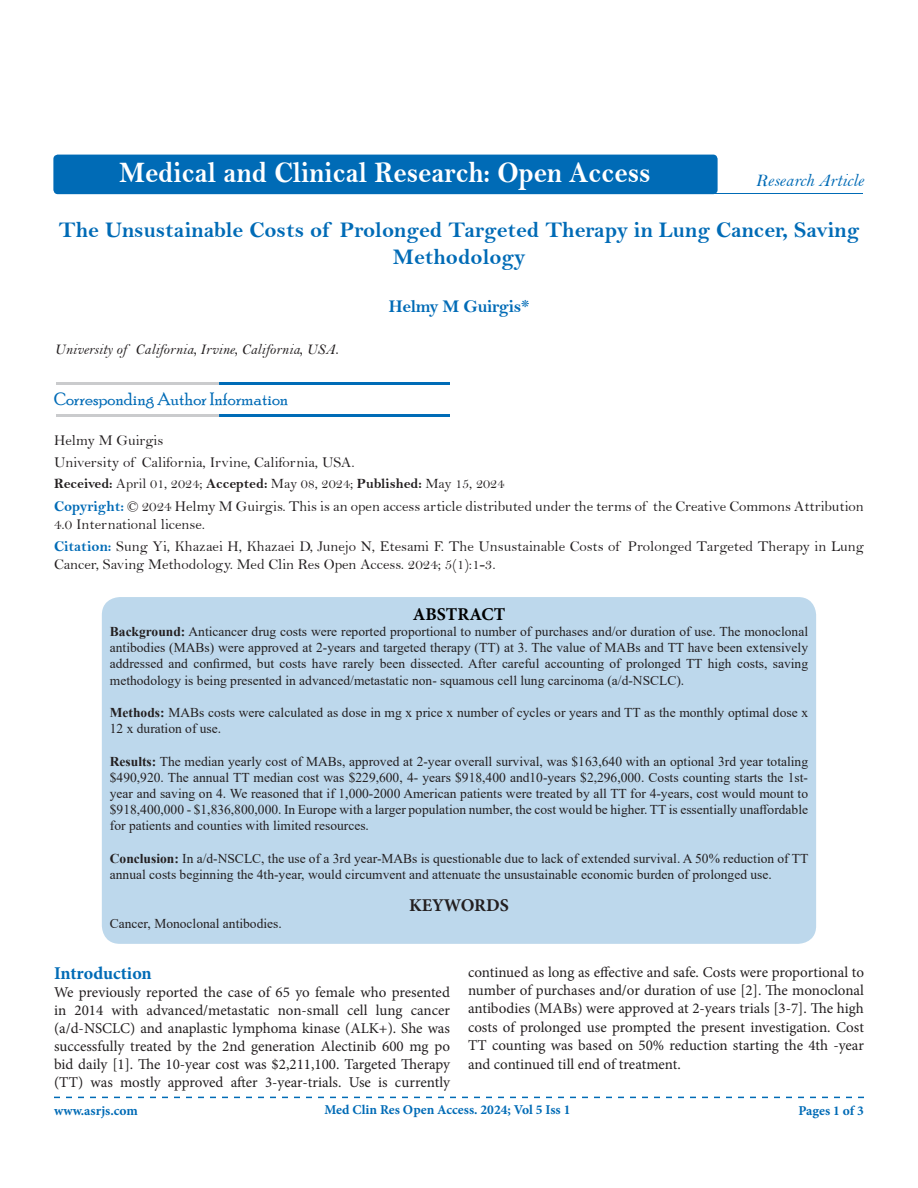
<style>
.page{position:relative;width:918px;height:1188px;background:#fff}
.page>*{position:absolute;margin:0;border:0;box-sizing:border-box;transform-origin:0 0}
.t1{font:30px "Bell MT Bold";color:#fff;scale:.92 1}
.t2{font:22.5px/27px "Bell MT Bold";color:#006bb6;text-align:center}
.t3{font:18px "Poor Richard";color:#006bb6}
.t4{font:18px "Bell MT Italic";color:#006bb6}
.t5{font:18px "Bell MT Bold";letter-spacing:-.02em;color:#006bb6}
.Heading{font:700 18px "Minion Pro";letter-spacing:-.005em;color:#006bb6}
.t6{font:700 18px "Minion Pro";color:#000}
.t7{font:700 18px "Minion Pro";color:#231f20}
.t8{font:15px/18.1px "Minion Pro";color:#231f20;text-align:justify}
.t9{font:15px/18px "Bell";color:#231f20}
.t10{font:15px "Bell MT Italic";color:#231f20}
.t11{font:14.25px "Bell";color:#231f20}
.t12{font:13.5px/16.2px "Times New Roman";color:#231f20;text-align:justify}
.t13{font:700 13.5px "Minion Pro";color:#006bb6}
.s1{font-family:"Bell MT Bold"}
.s2{font-family:"Bell MT Bold";color:#006bb6}
.s3{font-weight:700}
</style>
<div class="page">
<svg style="left:54px;top:1097px;width:810px;height:1px"></svg>
<hr style="left:60px;top:194px;width:802px;height:1px;background:#006bb6">
<div style="left:53px;top:155px;width:665px;height:39px;background:#006bb6;border-radius:4px"></div>
<div style="left:102px;top:597px;width:714px;height:347px;background:#bdd8ec;border-radius:18px"></div>
<hr style="left:56px;top:382px;width:230px;height:3px;background:#cacbcd">
<hr style="left:219px;top:382px;width:231px;height:3px;background:#006cb7">
<hr style="left:56px;top:414px;width:230px;height:3px;background:#cacbcd">
<hr style="left:219px;top:414px;width:231px;height:3px;background:#006cb7">
<p class="t1" style="left:119px;top:155px;width:579px">Medical and Clinical Research: Open Access</p>
<p class="t4" style="left:755px;top:170px;width:110px">Research Article</p>
<p class="t2" style="left:59px;top:216px;width:802px">The Unsustainable Costs of Prolonged Targeted Therapy in Lung Cancer, Saving<br>Methodology</p>
<p class="t5" style="left:389px;top:295px;width:143px">Helmy M Guirgis*</p>
<p class="t10" style="left:54px;top:340px;width:285px">University of California, Irvine, California, USA.</p>
<p class="t3" style="left:54px;top:388px;width:236px">Corresponding Author Information</p>
<p class="t9" style="left:54px;top:431px;width:111px">Helmy M Guirgis</p>
<p class="t9" style="left:54px;top:453px;width:302px">University of California, Irvine, California, USA.</p>
<p class="t11" style="left:54px;top:475px;width:452px"><span class="s1">Received:</span> April 01, 2024; <span class="s1">Accepted:</span> May 08, 2024; <span class="s1">Published:</span> May 15, 2024</p>
<p class="t9" style="left:54px;top:497px;width:811px"><span class="s2">Copyright:</span> © 2024 Helmy M Guirgis. This is an open access article distributed under the terms of the Creative Commons Attribution<br>4.0 International license.</p>
<p class="t9" style="left:54px;top:537px;width:812px"><span class="s2">Citation:</span> Sung Yi, Khazaei H, Khazaei D, Junejo N, Etesami F. The Unsustainable Costs of Prolonged Targeted Therapy in Lung<br>Cancer, Saving Methodology. Med Clin Res Open Access. 2024; 5(1):1-3.</p>
<p class="t6" style="left:413px;top:601px;width:94px">ABSTRACT</p>
<p class="t12" style="left:110px;top:623px;width:700px"><span class="s3">Background:</span> Anticancer drug costs were reported proportional to number of purchases and/or duration of use. The monoclonal antibodies (MABs) were approved at 2-years and targeted therapy (TT) at 3. The value of MABs and TT have been extensively addressed and confirmed, but costs have rarely been dissected. After careful accounting of prolonged TT high costs, saving methodology is being presented in advanced/metastatic non- squamous cell lung carcinoma (a/d-NSCLC).</p>
<p class="t12" style="left:110px;top:704px;width:700px"><span class="s3">Methods:</span> MABs costs were calculated as dose in mg x price x number of cycles or years and TT as the monthly optimal dose x<br>12 x duration of use.</p>
<p class="t12" style="left:110px;top:753px;width:700px"><span class="s3">Results:</span> The median yearly cost of MABs, approved at 2-year overall survival, was $163,640 with an optional 3rd year totaling $490,920. The annual TT median cost was $229,600, 4- years $918,400 and10-years $2,296,000. Costs counting starts the 1st&shy;year and saving on 4. We reasoned that if 1,000-2000 American patients were treated by all TT for 4-years, cost would mount to $918,400,000 - $1,836,800,000. In Europe with a larger population number, the cost would be higher. TT is essentially unaffordable for patients and counties with limited resources.</p>
<p class="t12" style="left:110px;top:850px;width:700px"><span class="s3">Conclusion:</span> In a/d-NSCLC, the use of a 3rd year-MABs is questionable due to lack of extended survival. A 50% reduction of TT annual costs beginning the 4th-year, would circumvent and attenuate the unsustainable economic burden of prolonged use.</p>
<p class="t7" style="left:409px;top:893px;width:101px">KEYWORDS</p>
<p class="t12" style="left:110px;top:915px;width:173px">Cancer, Monoclonal antibodies.</p>
<p class="Heading" style="left:54px;top:960px;width:99px">Introduction</p>
<p class="t8" style="left:54px;top:983px;width:398px">We previously reported the case of 65 yo female who presented in 2014 with advanced/metastatic non-small cell lung cancer (a/d-NSCLC) and anaplastic lymphoma kinase (ALK+). She was successfully treated by the 2nd generation Alectinib 600 mg po bid daily [1]. The 10-year cost was $2,211,100. Targeted Therapy (TT) was mostly approved after 3-year-trials. Use is currently</p>
<p class="t8" style="left:468px;top:963px;width:397px">continued as long as effective and safe. Costs were proportional to number of purchases and/or duration of use [2]. The monoclonal antibodies (MABs) were approved at 2-years trials [3-7]. The high costs of prolonged use prompted the present investigation. Cost TT counting was based on 50% reduction starting the 4th -year and continued till end of treatment.</p>
<p class="t13" style="left:54px;top:1101px;width:85px">www.asrjs.com</p>
<p class="t13" style="left:324px;top:1100px;width:248px">Med Clin Res Open Access. 2024; Vol 5 Iss 1</p>
<p class="t13" style="left:798px;top:1101px;width:67px">Pages 1 of 3</p>
</div>
